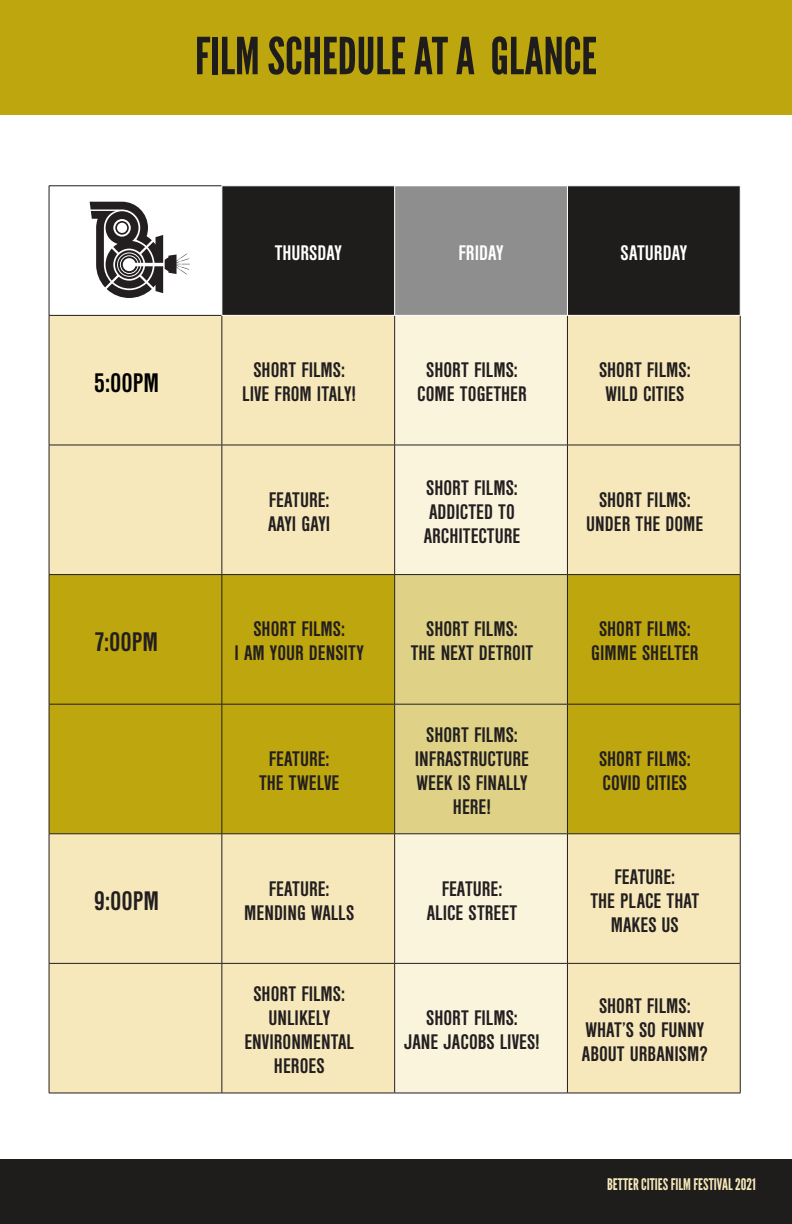
<style>
.page{position:relative;width:792px;height:1224px;background:#fff}
.page>*{position:absolute;margin:0;border:0;box-sizing:border-box;transform-origin:0 0}
.Subtitle{font:51px "League Gothic";color:#1e1d1c}
.t1{font:700 condensed 28px "Nimbus San D";color:#231f20}
.t2{font:700 condensed 28px "Nimbus San D";color:#000}
.t3{font:700 condensed 22px/24px "Nimbus San D";color:#231f20;text-align:center}
.Subtitle-2{font:700 condensed 22px "Nimbus San D";color:#fff}
.t4{font:16px "League Gothic";color:#f6e8ba}
</style>
<div class="page">
<div style="left:223px;top:186px;width:517px;height:129px;background:#1e1d1c"></div>
<div style="left:395px;top:186px;width:172px;height:129px;background:#8f8e8e"></div>
<div style="left:50px;top:316px;width:690px;height:777px;background:#f6e8ba"></div>
<div style="left:395px;top:316px;width:172px;height:777px;background:#faf4dd"></div>
<div style="left:50px;top:575px;width:690px;height:258px;background:#bea60e"></div>
<div style="left:395px;top:575px;width:172px;height:258px;background:#dfd286"></div>
<hr style="left:49px;top:316px;width:1px;height:129px;background:#231f20">
<hr style="left:222px;top:316px;width:1px;height:129px;background:#231f20">
<hr style="left:394px;top:316px;width:1px;height:129px;background:#231f20">
<hr style="left:567px;top:316px;width:1px;height:129px;background:#231f20">
<hr style="left:740px;top:316px;width:1px;height:129px;background:#231f20">
<hr style="left:49px;top:445px;width:173px;height:1px;background:#231f20">
<hr style="left:49px;top:445px;width:1px;height:129px;background:#231f20">
<hr style="left:222px;top:445px;width:173px;height:1px;background:#231f20">
<hr style="left:222px;top:445px;width:1px;height:129px;background:#231f20">
<hr style="left:395px;top:445px;width:172px;height:1px;background:#231f20">
<hr style="left:394px;top:445px;width:1px;height:129px;background:#231f20">
<hr style="left:567px;top:445px;width:174px;height:1px;background:#231f20">
<hr style="left:567px;top:445px;width:1px;height:129px;background:#231f20">
<hr style="left:740px;top:445px;width:1px;height:129px;background:#231f20">
<hr style="left:49px;top:574px;width:173px;height:1px;background:#231f20">
<hr style="left:49px;top:575px;width:1px;height:129px;background:#231f20">
<hr style="left:222px;top:574px;width:173px;height:1px;background:#231f20">
<hr style="left:222px;top:575px;width:1px;height:129px;background:#231f20">
<hr style="left:395px;top:574px;width:172px;height:1px;background:#231f20">
<hr style="left:394px;top:575px;width:1px;height:129px;background:#231f20">
<hr style="left:567px;top:574px;width:174px;height:1px;background:#231f20">
<hr style="left:567px;top:575px;width:1px;height:129px;background:#231f20">
<hr style="left:740px;top:575px;width:1px;height:129px;background:#231f20">
<hr style="left:49px;top:704px;width:173px;height:1px;background:#231f20">
<hr style="left:49px;top:704px;width:1px;height:130px;background:#231f20">
<hr style="left:222px;top:704px;width:173px;height:1px;background:#231f20">
<hr style="left:222px;top:704px;width:1px;height:130px;background:#231f20">
<hr style="left:395px;top:704px;width:172px;height:1px;background:#231f20">
<hr style="left:394px;top:704px;width:1px;height:130px;background:#231f20">
<hr style="left:567px;top:704px;width:174px;height:1px;background:#231f20">
<hr style="left:567px;top:704px;width:1px;height:130px;background:#231f20">
<hr style="left:740px;top:704px;width:1px;height:130px;background:#231f20">
<hr style="left:49px;top:833px;width:173px;height:1px;background:#231f20">
<hr style="left:49px;top:834px;width:1px;height:129px;background:#231f20">
<hr style="left:222px;top:833px;width:173px;height:1px;background:#231f20">
<hr style="left:222px;top:834px;width:1px;height:129px;background:#231f20">
<hr style="left:395px;top:833px;width:172px;height:1px;background:#231f20">
<hr style="left:394px;top:834px;width:1px;height:129px;background:#231f20">
<hr style="left:567px;top:833px;width:174px;height:1px;background:#231f20">
<hr style="left:567px;top:834px;width:1px;height:129px;background:#231f20">
<hr style="left:740px;top:834px;width:1px;height:129px;background:#231f20">
<hr style="left:49px;top:963px;width:173px;height:1px;background:#231f20">
<hr style="left:49px;top:964px;width:1px;height:129px;background:#231f20">
<hr style="left:222px;top:963px;width:173px;height:1px;background:#231f20">
<hr style="left:222px;top:964px;width:1px;height:129px;background:#231f20">
<hr style="left:395px;top:963px;width:172px;height:1px;background:#231f20">
<hr style="left:394px;top:964px;width:1px;height:129px;background:#231f20">
<hr style="left:567px;top:963px;width:174px;height:1px;background:#231f20">
<hr style="left:567px;top:964px;width:1px;height:129px;background:#231f20">
<hr style="left:740px;top:964px;width:1px;height:129px;background:#231f20">
<hr style="left:49px;top:1093px;width:173px;height:1px;background:#231f20">
<hr style="left:222px;top:1093px;width:173px;height:1px;background:#231f20">
<hr style="left:395px;top:1093px;width:172px;height:1px;background:#231f20">
<hr style="left:567px;top:1093px;width:174px;height:1px;background:#231f20">
<hr style="left:49px;top:185px;width:173px;height:1px;background:#1e1d1c">
<hr style="left:49px;top:186px;width:1px;height:129px;background:#1e1d1c">
<hr style="left:49px;top:315px;width:173px;height:1px;background:#1e1d1c">
<hr style="left:394px;top:186px;width:1px;height:129px;background:#fff">
<hr style="left:567px;top:186px;width:1px;height:129px;background:#fff">
<div style="left:0;top:0;width:792px;height:114px;background:#bea60e"></div>
<svg style="left:90px;top:202px;width:100px;height:96px"></svg>
<div style="left:0;top:1159px;width:792px;height:65px;background:#1e1d1c"></div>
<p class="Subtitle" style="left:195px;top:27px;width:404px">FILM SCHEDULE AT A GLANCE</p>
<p class="t2" style="left:94px;top:367px;width:67px">5:00PM</p>
<p class="t1" style="left:95px;top:626px;width:65px">7:00PM</p>
<p class="t1" style="left:94px;top:886px;width:67px">9:00PM</p>
<p class="Subtitle-2" style="left:275px;top:240px;width:69px">THURSDAY</p>
<p class="Subtitle-2" style="left:459px;top:240px;width:46px">FRIDAY</p>
<p class="Subtitle-2" style="left:621px;top:240px;width:68px">SATURDAY</p>
<p class="t3" style="left:253px;top:358px;width:93px">SHORT FILMS:</p>
<p class="t3" style="left:242px;top:382px;width:115px">LIVE FROM ITALY!</p>
<p class="t3" style="left:269px;top:487px;width:62px">FEATURE:</p>
<p class="t3" style="left:268px;top:511px;width:64px">AAYI GAYI</p>
<p class="t3" style="left:253px;top:617px;width:93px">SHORT FILMS:</p>
<p class="t3" style="left:235px;top:641px;width:131px">I AM YOUR DENSITY</p>
<p class="t3" style="left:269px;top:746px;width:62px">FEATURE:</p>
<p class="t3" style="left:259px;top:770px;width:82px">THE TWELVE</p>
<p class="t3" style="left:269px;top:876px;width:62px">FEATURE:</p>
<p class="t3" style="left:244px;top:900px;width:112px">MENDING WALLS</p>
<p class="t3" style="left:426px;top:358px;width:93px">SHORT FILMS:</p>
<p class="t3" style="left:417px;top:382px;width:111px">COME TOGETHER</p>
<p class="t3" style="left:426px;top:475px;width:93px">SHORT FILMS:</p>
<p class="t3" style="left:424px;top:499px;width:98px;text-align:left">ADDICTED TO<br>ARCHITECTURE</p>
<p class="t3" style="left:426px;top:617px;width:93px">SHORT FILMS:</p>
<p class="t3" style="left:411px;top:641px;width:124px">THE NEXT DETROIT</p>
<p class="t3" style="left:415px;top:722px;width:116px">SHORT FILMS:<br>INFRASTRUCTURE<br>WEEK IS FINALLY<br>HERE!</p>
<p class="t3" style="left:442px;top:876px;width:62px">FEATURE:</p>
<p class="t3" style="left:427px;top:900px;width:92px">ALICE STREET</p>
<p class="t3" style="left:253px;top:982px;width:93px">SHORT FILMS:</p>
<p class="t3" style="left:244px;top:1006px;width:111px">UNLIKELY<br>ENVIRONMENTAL<br>HEROES</p>
<p class="t3" style="left:426px;top:1006px;width:93px">SHORT FILMS:</p>
<p class="t3" style="left:404px;top:1030px;width:137px">JANE JACOBS LIVES!</p>
<p class="t3" style="left:599px;top:358px;width:93px">SHORT FILMS:</p>
<p class="t3" style="left:605px;top:382px;width:80px">WILD CITIES</p>
<p class="t3" style="left:599px;top:487px;width:93px">SHORT FILMS:</p>
<p class="t3" style="left:586px;top:511px;width:119px">UNDER THE DOME</p>
<p class="t3" style="left:599px;top:617px;width:93px">SHORT FILMS:</p>
<p class="t3" style="left:591px;top:641px;width:109px">GIMME SHELTER</p>
<p class="t3" style="left:599px;top:746px;width:93px">SHORT FILMS:</p>
<p class="t3" style="left:603px;top:770px;width:86px">COVID CITIES</p>
<p class="t3" style="left:614px;top:864px;width:62px">FEATURE:</p>
<p class="t3" style="left:590px;top:888px;width:110px">THE PLACE THAT<br>MAKES US</p>
<p class="t3" style="left:599px;top:994px;width:93px">SHORT FILMS:</p>
<p class="t3" style="left:582px;top:1018px;width:127px;text-align:left">WHAT’S SO FUNNY<br>ABOUT URBANISM?</p>
<p class="t4" style="left:607px;top:1175px;width:150px">BETTER CITIES FILM FESTIVAL 2021</p>
</div>
